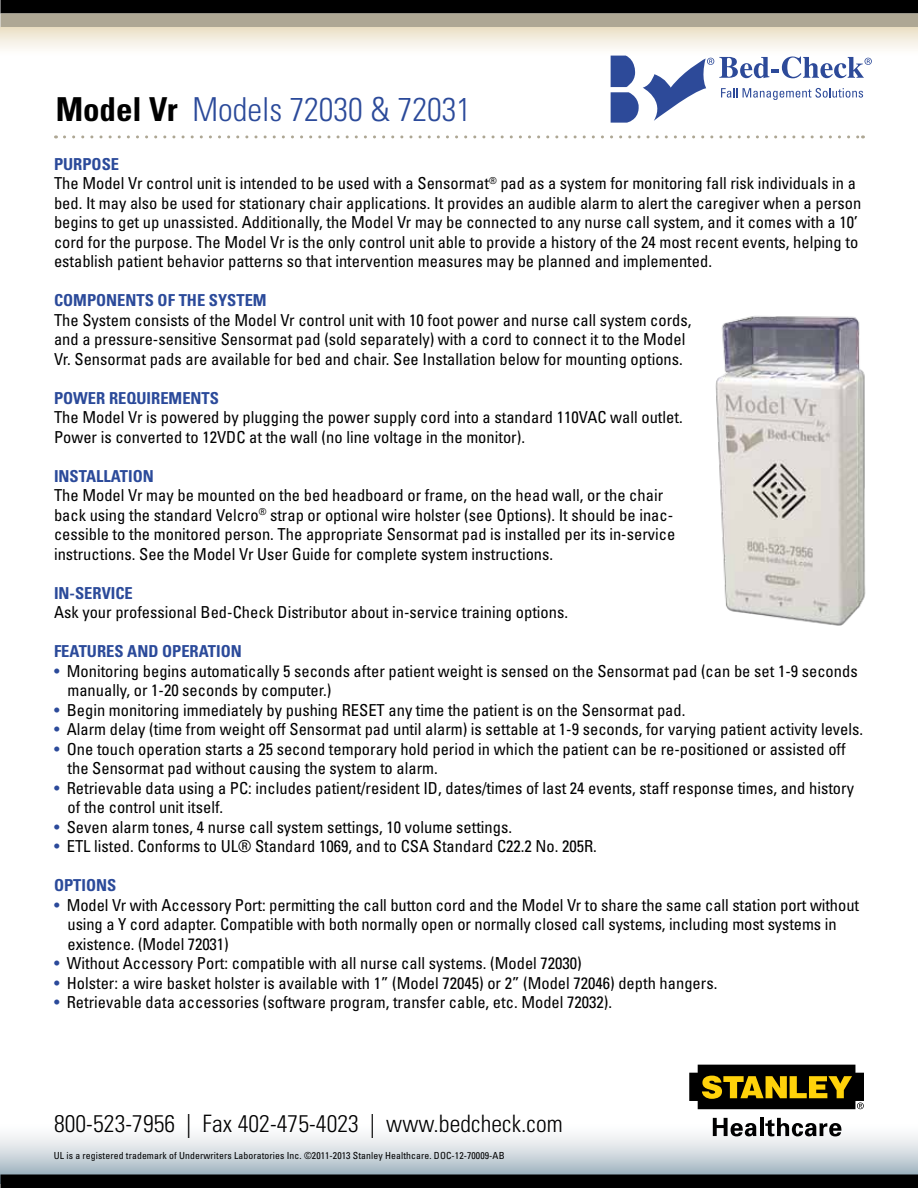
<style>
.page{position:relative;width:918px;height:1188px;background:#fff}
.page>*{position:absolute;margin:0;border:0;box-sizing:border-box;transform-origin:0 0}
.t1{font:300 condensed 33px "Univers";color:#2b4a9a}
.t2{font:300 condensed 24px "Univers";letter-spacing:.005em;color:#000}
.t3{font:condensed 16.5px/19.5px "Univers";color:#000}
.t4{font:700 condensed 16.5px "Univers";color:#2b4a9a}
.t5{font:condensed 9.75px "Univers";letter-spacing:.01em;color:#000}
.s1{font-weight:700;color:#000}
.s2{font-weight:700;color:#2b4a9a}
.s3{color:#2b4a9a}
</style>
<div class="page">
<div style="left:0;top:27px;width:918px;height:30px;background:linear-gradient(to bottom,#ebe0c7,#fff)"></div>
<div style="left:0;top:0;width:918px;height:14px;background:#000"></div>
<div style="left:0;top:14px;width:918px;height:13px;background:#aea794"></div>
<svg style="left:611px;top:56px;width:261px;height:67px"></svg>
<svg style="left:0;top:1121px;width:918px;height:53px"></svg>
<div style="left:0;top:1174px;width:918px;height:14px;background:#000"></div>
<svg style="left:689px;top:1065px;width:175px;height:44px;background:#4a3f0b"></svg>
<svg style="left:713px;top:1118px;width:43px;height:18px"></svg>
<hr style="left:760px;top:1118px;width:3px;height:18px;background:#000">
<svg style="left:765px;top:1118px;width:76px;height:18px"></svg>
<svg style="left:64px;top:135px;width:799px;height:3px"></svg>
<img style="left:715px;top:316px;width:151px;height:310px">
<h1 class="t1" style="left:56px;top:89px;width:417px"><span class="s1">MODEL VR</span> Models 72030 &amp; 72031</h1>
<p class="t3" style="left:54px;top:154px;width:809px"><span class="s2">PURPOSE<br></span>The Model Vr control unit is intended to be used with a Sensormat<sup>®</sup> pad as a system for monitoring fall risk individuals in a bed. It may also be used for stationary chair applications. It provides an audible alarm to alert the caregiver when a person begins to get up unassisted. Additionally, the Model Vr may be connected to any nurse call system, and it comes with a 10’ cord for the purpose. The Model Vr is the only control unit able to provide a history of the 24 most recent events, helping to establish patient behavior patterns so that intervention measures may be planned and implemented.</p>
<p class="t4" style="left:54px;top:290px;width:212px">COMPON ENTS OF THE SYSTEM</p>
<p class="t3" style="left:54px;top:310px;width:639px">The System consists of the Model Vr control unit with 10 foot power and nurse call system cords, and a pressure-sensitive Sensormat pad (sold separately) with a cord to connect it to the Model<br>Vr. Sensormat pads are available for bed and chair. See Installation below for mounting options.</p>
<p class="t4" style="left:54px;top:388px;width:167px">POWER REQUIREMENTS</p>
<p class="t3" style="left:54px;top:407px;width:630px">The Model Vr is powered by plugging the power supply cord into a standard 110VAC wall outlet.<br>Power is converted to 12VDC at the wall (no line voltage in the monitor).</p>
<p class="t4" style="left:54px;top:466px;width:99px">IN STALLATION</p>
<p class="t3" style="left:54px;top:485px;width:623px">The Model Vr may be mounted on the bed headboard or frame, on the head wall, or the chair back using the standard Velcro<sup>®</sup> strap or optional wire holster (see Options). It should be inac&shy;cessible to the monitored person. The appropriate Sensormat pad is installed per its in-service instructions. See the Model Vr User Guide for complete system instructions.</p>
<p class="t4" style="left:54px;top:583px;width:80px">IN-SERVICE</p>
<p class="t3" style="left:54px;top:602px;width:516px">Ask your professional Bed-Check Distributor about in-service training options.</p>
<p class="t4" style="left:54px;top:641px;width:187px">FEATURES AN D OPERATION</p>
<p class="t3" style="left:68px;top:661px;width:792px;text-indent:-13px"><span class="s3">•</span> Monitoring begins automatically 5 seconds after patient weight is sensed on the Sensormat pad (can be set 1-9 seconds manually, or 1-20 seconds by computer.)</p>
<p class="t3" style="left:54px;top:700px;width:633px"><span class="s3">•</span> Begin monitoring immediately by pushing RESET any time the patient is on the Sensormat pad.</p>
<p class="t3" style="left:54px;top:719px;width:811px"><span class="s3">•</span> Alarm delay (time from weight off Sensormat pad until alarm) is settable at 1-9 seconds, for varying patient activity levels.</p>
<p class="t3" style="left:68px;top:739px;width:780px;text-indent:-13px"><span class="s3">•</span> One touch operation starts a 25 second temporary hold period in which the patient can be re-positioned or assisted off the Sensormat pad without causing the system to alarm.</p>
<p class="t3" style="left:68px;top:778px;width:788px;text-indent:-13px"><span class="s3">•</span> Retrievable data using a PC: includes patient/resident ID, dates/times of last 24 events, staff response times, and history of the control unit itself.</p>
<p class="t3" style="left:54px;top:817px;width:460px"><span class="s3">•</span> Seven alarm tones, 4 nurse call system settings, 10 volume settings.</p>
<p class="t3" style="left:54px;top:836px;width:544px"><span class="s3">•</span> ETL listed. Conforms to UL® Standard 1069, and to CSA Standard C22.2 No. 205R.</p>
<p class="t4" style="left:54px;top:875px;width:64px">OPTIONS</p>
<p class="t3" style="left:68px;top:895px;width:793px;text-indent:-13px"><span class="s3">•</span> Model Vr with Accessory Port: permitting the call button cord and the Model Vr to share the same call station port without using a Y cord adapter. Compatible with both normally open or normally closed call systems, including most systems in existence. (Model 72031)</p>
<p class="t3" style="left:54px;top:953px;width:529px"><span class="s3">•</span> Without Accessory Port: compatible with all nurse call systems. (Model 72030)</p>
<p class="t3" style="left:54px;top:973px;width:665px"><span class="s3">•</span> Holster: a wire basket holster is available with 1” (Model 72045) or 2” (Model 72046) depth hangers.</p>
<p class="t3" style="left:54px;top:992px;width:560px"><span class="s3">•</span> Retrievable data accessories (software program, transfer cable, etc. Model 72032).</p>
<h2 class="t2" style="left:54px;top:1110px;width:510px">800-523-7956 | Fax 402-475-4023 | www.bedcheck.com</h2>
<p class="t5" style="left:54px;top:1149px;width:452px">UL is a registered trademark of Underwriters Laboratories Inc. ©2011-2013 Stanley Healthcare. DOC-12-70009-AB</p>
</div>
